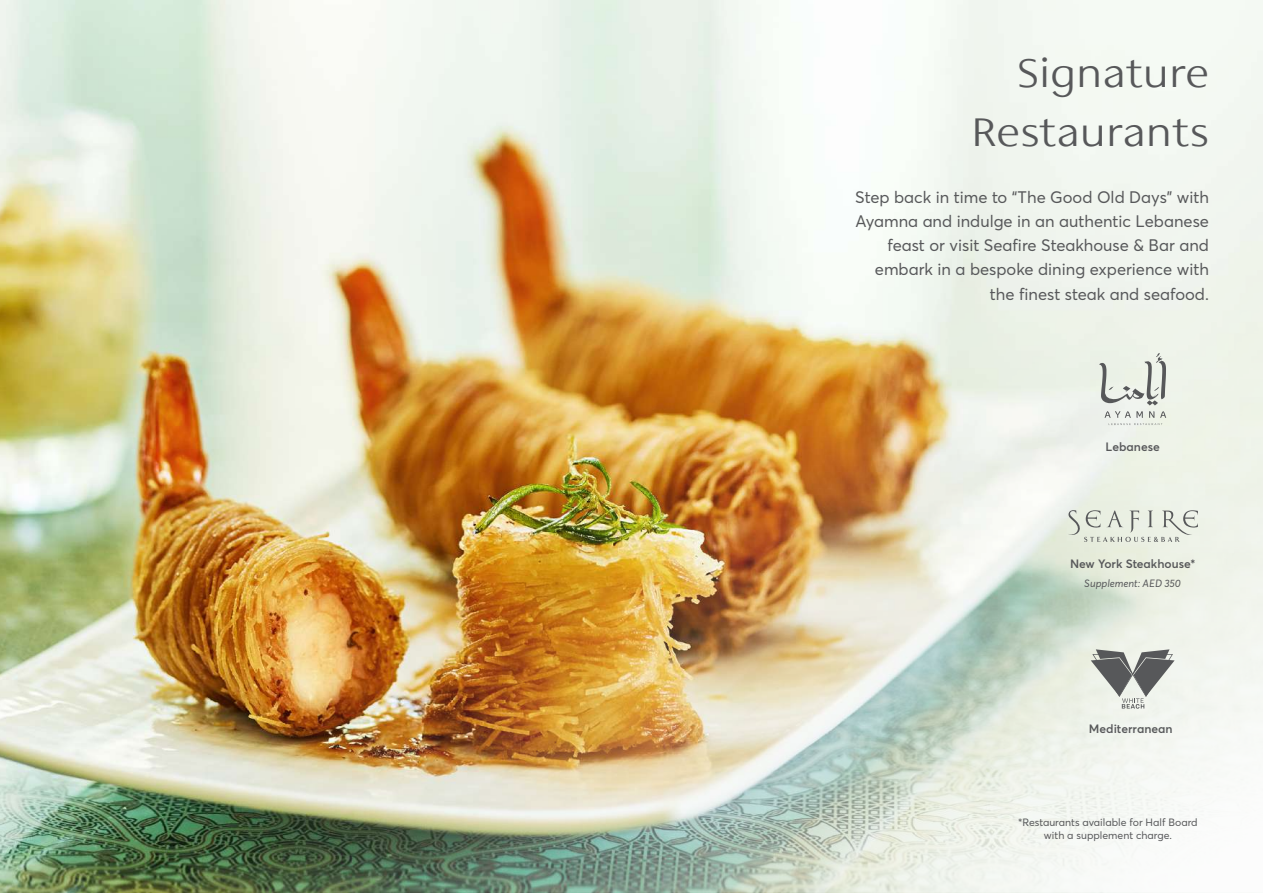
<style>
.page{position:relative;width:1263px;height:893px;background:#fff}
.page>*{position:absolute;margin:0;border:0;box-sizing:border-box;transform-origin:0 0}
.t1{font:45px/58.5px "Atlantis Resorts Headline";color:#57585a;text-align:right}
.t2{font:16.5px/24px "Averta PE";color:#57585a;text-align:right}
.t3{font:600 12px "Averta PE";color:#57585a}
.t4{font:10.5px/12.6px "Averta PE";color:#57585a;text-align:center}
.t5{font:italic 10.5px "Averta PE";color:#57585a}
</style>
<div class="page">
<img style="left:0;top:0;width:166px;height:893px">
<img style="left:166px;top:0;width:1097px;height:893px">
<svg style="left:1099px;top:353px;width:67px;height:72px;background:#d4d8d2"></svg>
<svg style="left:1067px;top:510px;width:131px;height:32px;background:#d7dcd1"></svg>
<svg style="left:1091px;top:649px;width:83px;height:60px;background:#acafab"></svg>
<h1 class="t1" style="left:971px;top:44px;width:239px">Signature<br>Restaurants</h1>
<p class="t2" style="left:855px;top:185px;width:355px">Step back in time to “The Good Old Days” with Ayamna and indulge in an authentic Lebanese feast or visit Seafire Steakhouse &amp; Bar and embark in a bespoke dining experience with the finest steak and seafood.</p>
<p class="t3" style="left:1105px;top:438px;width:56px">Lebanese</p>
<p class="t3" style="left:1070px;top:555px;width:127px">New York Steakhouse*</p>
<p class="t5" style="left:1084px;top:576px;width:98px">Supplement: AED 350</p>
<p class="t3" style="left:1089px;top:720px;width:85px">Mediterranean</p>
<p class="t4" style="left:1018px;top:816px;width:181px">*Restaurants available for Half Board with a supplement charge.</p>
</div>
